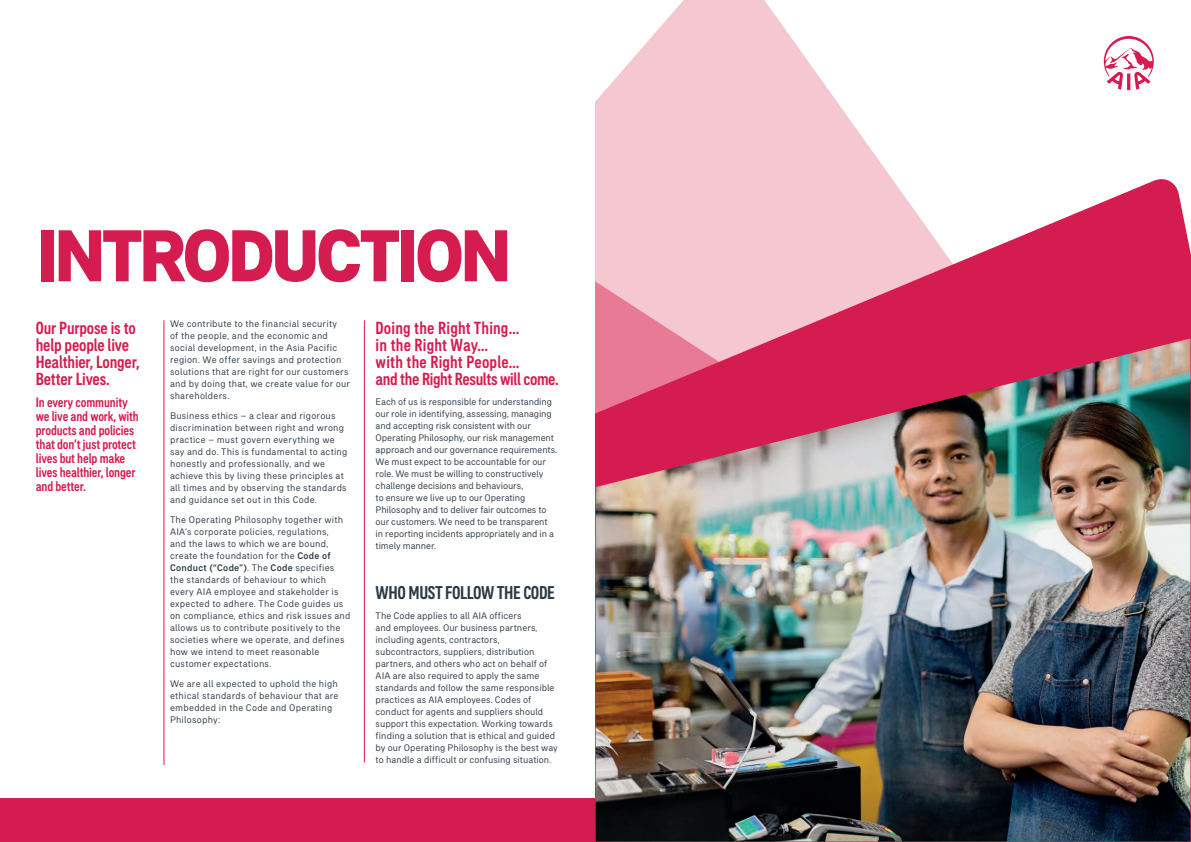
<style>
.page{position:relative;width:1191px;height:842px;background:#fff}
.page>*{position:absolute;margin:0;border:0;box-sizing:border-box;transform-origin:0 0}
.t1{font:800 75px "AIA Everest";letter-spacing:-.05em;color:#d51c50}
.t2{font:500 condensed 19px "AIA Everest";letter-spacing:-.02em;color:#2b3a44}
.t3{font:500 condensed 18px/17px "AIA Everest";letter-spacing:.01em;color:#d51c50}
.t4{font:500 condensed 18px/17px "AIA Everest";letter-spacing:-.01em;color:#d51c50}
.t5{font:500 condensed 14px/14px "AIA Everest";letter-spacing:-.01em;color:#d51c50}
.t6{font:9.8px/12px "AIA Everest";letter-spacing:.015em;color:#2b3a44}
.t7{font:9.8px/12px "AIA Everest";letter-spacing:-.01em;color:#2b3a44}
.s1{font-weight:500}
</style>
<div class="page">
<div style="left:0;top:798px;width:1190px;height:43px;background:#d51c50"></div>
<svg style="left:596px;top:13px;width:558px;height:163px"></svg>
<svg style="left:596px;top:176px;width:594px;height:140px;fill:#f5c8d1"></svg>
<svg style="left:596px;top:316px;width:594px;height:22px;background:#de4e76"></svg>
<img style="left:596px;top:338px;width:594px;height:503px">
<hr style="left:364px;top:320px;width:1px;height:442px;background:#d51c50">
<hr style="left:164px;top:320px;width:1px;height:445px;background:#d51c50">
<h1 class="t1" style="left:36px;top:211px;width:477px">INTRODUCTION</h1>
<h3 class="t4" style="left:36px;top:319px;width:105px">Our Purpose is to help people live<br>Healthier, Longer,<br>Better Lives.</h3>
<h3 class="t5" style="left:36px;top:395px;width:104px">In every community we live and work, with products and policies that don’t just protect lives but help make lives healthier, longer and better.</h3>
<p class="t6" style="left:170px;top:318px;width:181px">We contribute to the financial security<br>of the people, and the economic and social development, in the Asia Pacific region. We offer savings and protection solutions that are right for our customers and by doing that, we create value for our shareholders.</p>
<p class="t6" style="left:170px;top:410px;width:179px">Business ethics – a clear and rigorous discrimination between right and wrong practice – must govern everything we say and do. This is fundamental to acting honestly and professionally, and we achieve this by living these principles at all times and by observing the standards and guidance set out in this Code.</p>
<p class="t6" style="left:170px;top:514px;width:182px">The Operating Philosophy together with AIA’s corporate policies, regulations,<br>and the laws to which we are bound, create the foundation for the <span class="s1">Code of Conduct (“Code”)</span>. The <span class="s1">Code</span> specifies the standards of behaviour to which every AIA employee and stakeholder is expected to adhere. The Code guides us on compliance, ethics and risk issues and allows us to contribute positively to the societies where we operate, and defines how we intend to meet reasonable customer expectations.</p>
<p class="t6" style="left:170px;top:678px;width:170px">We are all expected to uphold the high ethical standards of behaviour that are embedded in the Code and Operating<br>Philosophy:</p>
<h3 class="t3" style="left:376px;top:319px;width:185px">Doing the Right Thing…<br>in the Right Way…<br>with the Right People…<br>and the Right Results will come.</h3>
<p class="t7" style="left:375px;top:395px;width:183px">Each of us is responsible for understanding our role in identifying, assessing, managing and accepting risk consistent with our Operating Philosophy, our risk management approach and our governance requirements.<br>We must expect to be accountable for our role. We must be willing to constructively challenge decisions and behaviours,<br>to ensure we live up to our Operating Philosophy and to deliver fair outcomes to our customers. We need to be transparent in reporting incidents appropriately and in a timely manner.</p>
<h2 class="t2" style="left:375px;top:581px;width:181px">WHO MUST FOLLOW THE CODE</h2>
<p class="t6" style="left:375px;top:609px;width:184px">The Code applies to all AIA officers<br>and employees. Our business partners, including agents, contractors, subcontractors, suppliers, distribution partners, and others who act on behalf of AIA are also required to apply the same standards and follow the same responsible practices as AIA employees. Codes of conduct for agents and suppliers should support this expectation. Working towards finding a solution that is ethical and guided by our Operating Philosophy is the best way to handle a difficult or confusing situation.</p>
</div>
